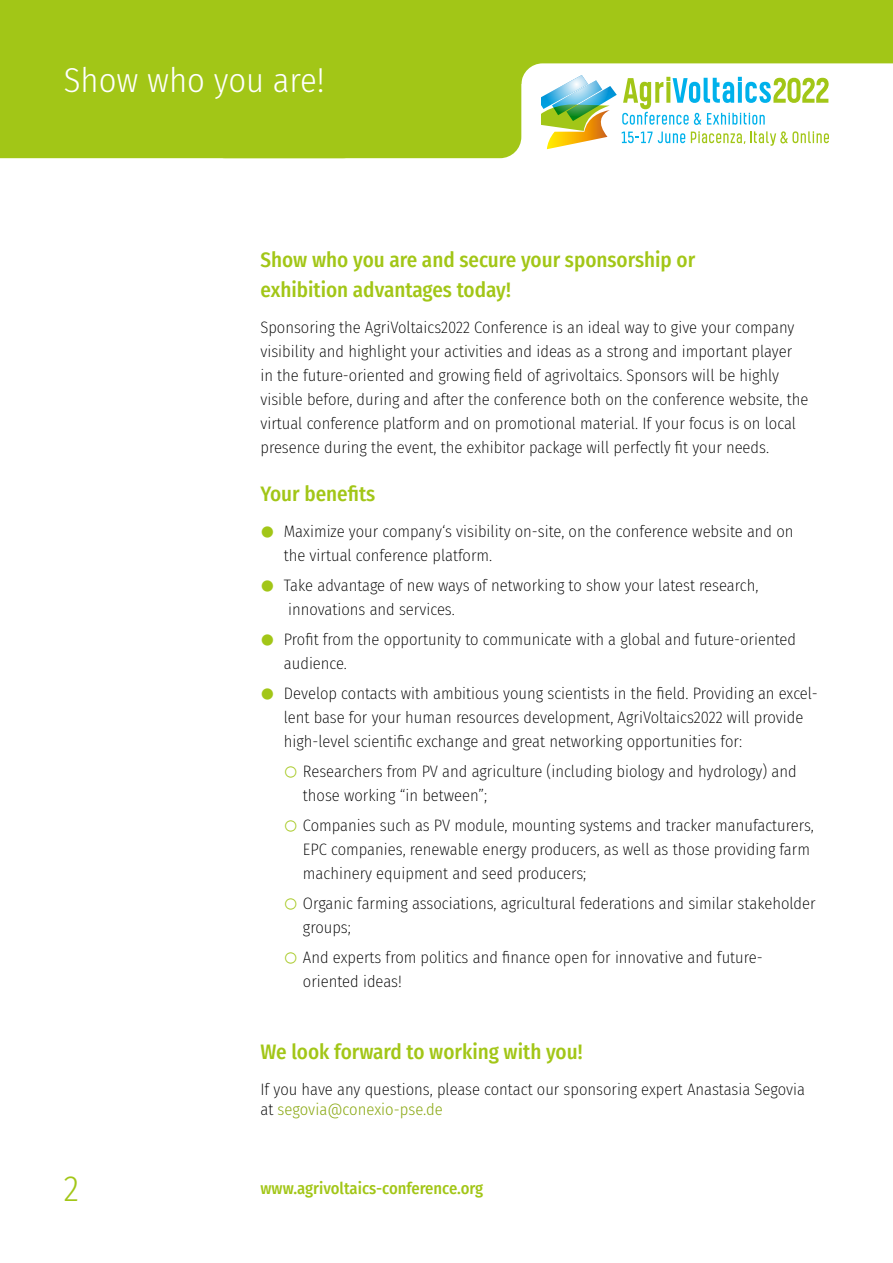
<style>
.page{position:relative;width:893px;height:1263px;background:#fff}
.page>*{position:absolute;margin:0;border:0;box-sizing:border-box;transform-origin:0 0}
.t1{font:300 35.7px "Fira Sans Condensed";color:#a2c617}
.t2{font:300 34.5px "Fira Sans Condensed";color:#fff}
.t3{font:500 21px/30px "Fira Sans Condensed";color:#a2c617}
.t4{font:200 16.5px/24px "Fira Sans Condensed";color:#000}
.t5{font:500 16.5px "Fira Sans Condensed";color:#a2c617}
.s1{font-weight:300;color:#8ba915}
</style>
<div class="page">
<div style="left:364px;top:0;width:154px;height:158px;background:#a2c617"></div>
<div style="left:0;top:0;width:364px;height:158px;background:#a2c617"></div>
<svg style="left:514px;top:0;width:379px;height:149px"></svg>
<p class="t2" style="left:64px;top:55px;width:262px">Show who you are!</p>
<p class="t3" style="left:260px;top:244px;width:436px">Show who you are and secure your sponsorship or exhibition advantages today!</p>
<p class="t4" style="left:260px;top:316px;width:549px">Sponsoring the AgriVoltaics2022 Conference is an ideal way to give your company visibility and highlight your activities and ideas as a strong and important player in the future-oriented and growing field of agrivoltaics. Sponsors will be highly visible before, during and after the conference both on the conference website, the virtual conference platform and on promotional material. If your focus is on local presence during the event, the exhibitor package will perfectly fit your needs.</p>
<p class="t3" style="left:260px;top:478px;width:116px">Your benefits</p>
<p class="t4" style="left:284px;top:520px;width:511px;text-indent:-23px"><sub>£</sub> Maximize your company‘s visibility on-site, on the conference website and on the virtual conference platform.</p>
<p class="t4" style="left:288px;top:574px;width:472px;text-indent:-28px"><sub>£</sub> Take advantage of new ways of networking to show your latest research, innovations and services.</p>
<p class="t4" style="left:284px;top:628px;width:514px;text-indent:-23px"><sub>£</sub> Profit from the opportunity to communicate with a global and future-oriented audience.</p>
<p class="t4" style="left:284px;top:682px;width:535px;text-indent:-23px"><sub>£</sub> Develop contacts with ambitious young scientists in the field. Providing an excel&shy;lent base for your human resources development, AgriVoltaics2022 will provide high-level scientific exchange and great networking opportunities for:</p>
<p class="t4" style="left:303px;top:760px;width:495px;text-indent:-19px"><sub>¢</sub> Researchers from PV and agriculture (including biology and hydrology) and those working “in between”;</p>
<p class="t4" style="left:303px;top:814px;width:513px;text-indent:-19px"><sub>¢</sub> Companies such as PV module, mounting systems and tracker manufacturers,<br>EPC companies, renewable energy producers, as well as those providing farm machinery equipment and seed producers;</p>
<p class="t4" style="left:303px;top:892px;width:514px;text-indent:-19px"><sub>¢</sub> Organic farming associations, agricultural federations and similar stakeholder groups;</p>
<p class="t4" style="left:303px;top:946px;width:461px;text-indent:-19px"><sub>¢</sub> And experts from politics and finance open for innovative and future&shy;oriented ideas!</p>
<p class="t3" style="left:260px;top:1036px;width:324px">We look forward to working with you!</p>
<p class="t4" style="left:260px;top:1080px;width:546px;line-height:19.8px">If you have any questions, please contact our sponsoring expert Anastasia Segovia at <span class="s1">segovia@conexio-pse.de</span></p>
<p class="t1" style="left:64px;top:1163px;width:17px">2</p>
<p class="t5" style="left:260px;top:1174px;width:224px">www.agrivoltaics-conference.org</p>
</div>
